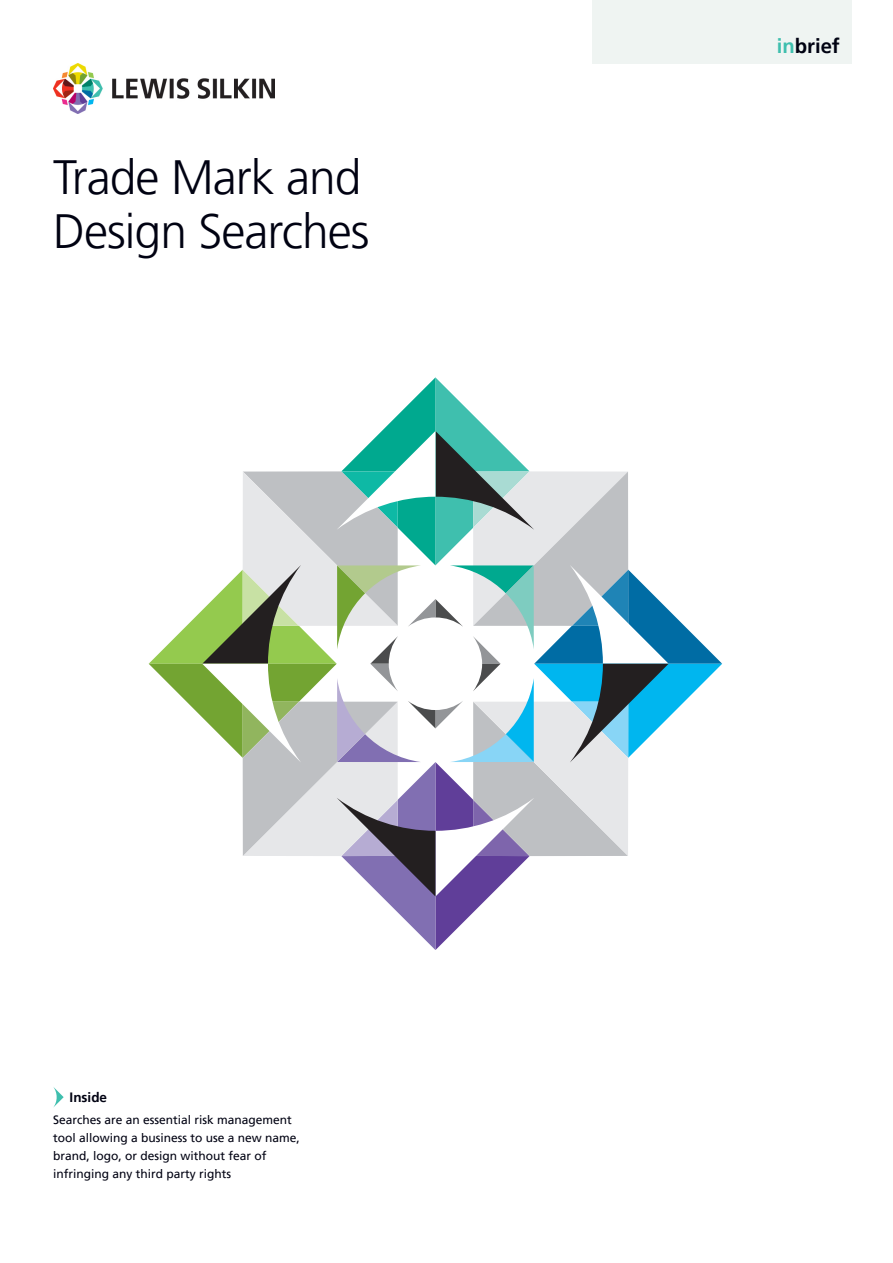
<style>
.page{position:relative;width:893px;height:1263px;background:#fff}
.page>*{position:absolute;margin:0;border:0;box-sizing:border-box;transform-origin:0 0}
.t1{font:300 48px/54px "Frutiger LT Pro";letter-spacing:-.02em;color:#000212}
.t2{font:700 20.25px "Frutiger LT Pro";color:#000212}
.t3{font:700 13.5px "Frutiger LT Pro";color:#000212}
.t4{font:12px/18px "Frutiger LT Pro";color:#000212}
.s1{color:#3fbfae}
</style>
<div class="page">
<div style="left:592px;top:0;width:259px;height:64px;background:#eff4f2"></div>
<svg style="left:53px;top:1087px;width:11px;height:21px"></svg>
<img style="left:53px;top:64px;width:221px;height:49px">
<svg style="left:149px;top:377px;width:573px;height:572px"></svg>
<p class="t1" style="left:53px;top:151px;width:318px">Trade Mark and<br>Design Searches</p>
<p class="t3" style="left:70px;top:1089px;width:39px">Inside</p>
<p class="t4" style="left:53px;top:1111px;width:248px">Searches are an essential risk management tool allowing a business to use a new name, brand, logo, or design without fear of infringing any third party rights</p>
<p class="t2" style="left:777px;top:34px;width:65px"><span class="s1">in</span>brief</p>
</div>
